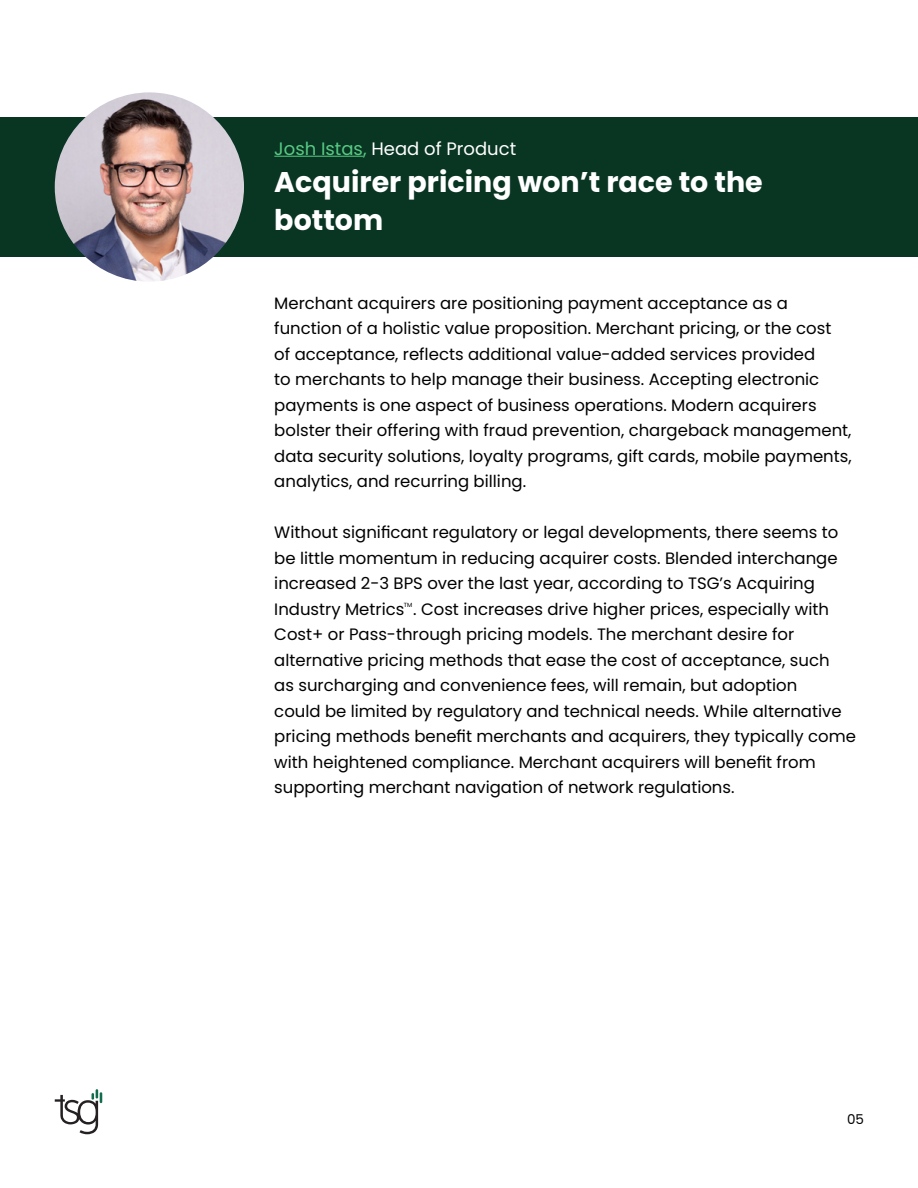
<style>
.page{position:relative;width:918px;height:1188px;background:#fff}
.page>*{position:absolute;margin:0;border:0;box-sizing:border-box;transform-origin:0 0}
.t1{font:700 28.5px/37.5px "Poppins";color:#fff}
.t2{font:18px "Poppins";color:#fff}
.t3{font:16.5px/25.5px "Poppins";color:#000}
.t4{font:13.5px "Poppins";color:#000}
.t5{font:6px "Poppins";color:#000}
.s1{color:#58ca82}
</style>
<div class="page">
<div style="left:0;top:117px;width:918px;height:140px;background:#093523"></div>
<hr style="left:274px;top:156px;width:89px;height:1px;background:#58ca82">
<img style="left:55px;top:92px;width:189px;height:190px;border-radius:95px">
<svg style="left:55px;top:1089px;width:47px;height:45px"></svg>
<p class="t2" style="left:274px;top:138px;width:243px"><span class="s1">Josh Istas,</span> Head of Product</p>
<h1 class="t1" style="left:274px;top:164px;width:490px">Acquirer pricing won’t race to the bottom</h1>
<p class="t3" style="left:274px;top:290px;width:579px">Merchant acquirers are positioning payment acceptance as a function of a holistic value proposition. Merchant pricing, or the cost<br>of acceptance, reflects additional value-added services provided<br>to merchants to help manage their business. Accepting electronic payments is one aspect of business operations. Modern acquirers bolster their offering with fraud prevention, chargeback management, data security solutions, loyalty programs, gift cards, mobile payments, analytics, and recurring billing.</p>
<p class="t3" style="left:274px;top:520px;width:583px">Without significant regulatory or legal developments, there seems to be little momentum in reducing acquirer costs. Blended interchange increased 2-3 BPS over the last year, according to TSG’s Acquiring Industry Metrics . Cost increases drive higher prices, especially with Cost+ or Pass-through pricing models. The merchant desire for alternative pricing methods that ease the cost of acceptance, such<br>as surcharging and convenience fees, will remain, but adoption<br>could be limited by regulatory and technical needs. While alternative pricing methods benefit merchants and acquirers, they typically come with heightened compliance. Merchant acquirers will benefit from supporting merchant navigation of network regulations.</p>
<p class="t5" style="left:404px;top:601px;width:10px">TM</p>
<p class="t4" style="left:847px;top:1112px;width:18px">05</p>
</div>
